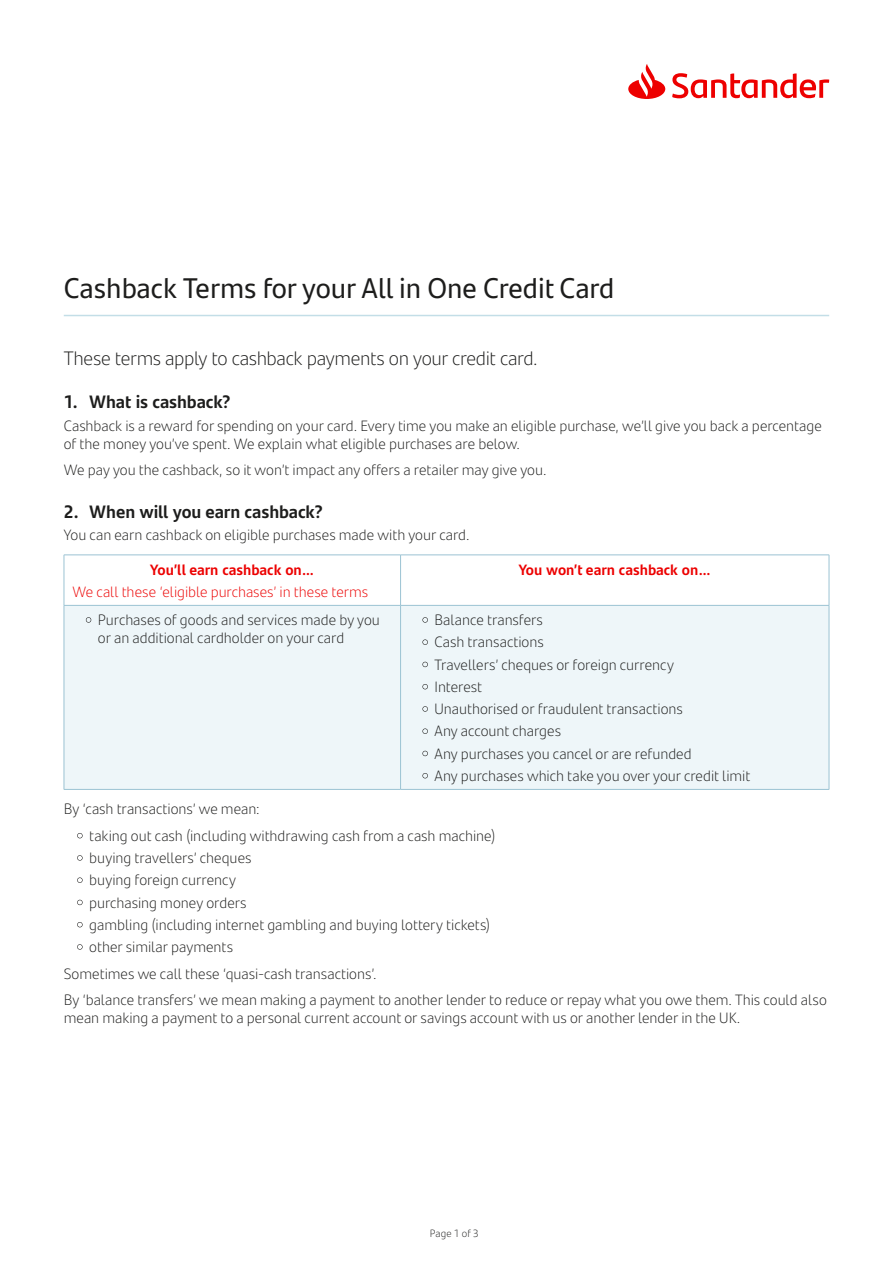
<style>
.page{position:relative;width:893px;height:1263px;background:#fff}
.page>*{position:absolute;margin:0;border:0;box-sizing:border-box;transform-origin:0 0}
.Header_H2{font:28.5px "Santander Text";color:#1d1d1c}
.Header_H4{font:300 19.5px "Santander Text";letter-spacing:-.02em;color:#1d1d1c}
.Subheading_A{font:700 18px "Santander Text";letter-spacing:-.005em;color:#1d1d1c}
.Body_copy{font:300 15px/18px "Santander Text";color:#1d1d1c}
.Table_Header{font:700 15px "Santander Text";color:#ec0000}
.Body_copy-2{font:300 15px "Santander Text";color:#ec0000}
.Page_numbers{font:300 10.5px "Santander Text";letter-spacing:.005em;color:#1d1d1c}
</style>
<div class="page">
<hr style="left:64px;top:315px;width:765px;height:1px;background:#c3dee7">
<div style="left:65px;top:606px;width:764px;height:183px;background:#eef6f9"></div>
<hr style="left:64px;top:555px;width:337px;height:1px;background:#9bc3d3">
<hr style="left:64px;top:555px;width:1px;height:50px;background:#9bc3d3">
<hr style="left:401px;top:555px;width:428px;height:1px;background:#9bc3d3">
<hr style="left:400px;top:555px;width:1px;height:50px;background:#9bc3d3">
<hr style="left:829px;top:555px;width:1px;height:50px;background:#9bc3d3">
<hr style="left:64px;top:605px;width:337px;height:1px;background:#9bc3d3">
<hr style="left:64px;top:605px;width:1px;height:184px;background:#9bc3d3">
<hr style="left:401px;top:605px;width:428px;height:1px;background:#9bc3d3">
<hr style="left:400px;top:605px;width:1px;height:184px;background:#9bc3d3">
<hr style="left:829px;top:605px;width:1px;height:184px;background:#9bc3d3">
<hr style="left:64px;top:789px;width:337px;height:1px;background:#9bc3d3">
<hr style="left:401px;top:789px;width:428px;height:1px;background:#9bc3d3">
<svg style="left:86px;top:617px;width:5px;height:6px"></svg>
<svg style="left:422px;top:617px;width:6px;height:6px"></svg>
<svg style="left:422px;top:639px;width:6px;height:6px"></svg>
<svg style="left:422px;top:662px;width:6px;height:5px"></svg>
<svg style="left:422px;top:684px;width:6px;height:5px"></svg>
<svg style="left:422px;top:706px;width:6px;height:6px"></svg>
<svg style="left:422px;top:728px;width:6px;height:6px"></svg>
<svg style="left:422px;top:751px;width:6px;height:5px"></svg>
<svg style="left:422px;top:773px;width:6px;height:5px"></svg>
<svg style="left:77px;top:833px;width:6px;height:5px"></svg>
<svg style="left:77px;top:855px;width:6px;height:6px"></svg>
<svg style="left:77px;top:877px;width:6px;height:6px"></svg>
<svg style="left:77px;top:900px;width:6px;height:5px"></svg>
<svg style="left:77px;top:922px;width:6px;height:5px"></svg>
<svg style="left:77px;top:944px;width:6px;height:6px"></svg>
<svg style="left:628px;top:64px;width:201px;height:35px"></svg>
<p class="Header_H2" style="left:64px;top:266px;width:552px">Cashback Terms for your All in One Credit Card</p>
<p class="Header_H4" style="left:64px;top:344px;width:475px">These terms apply to cashback payments on your credit card.</p>
<p class="Subheading_A" style="left:64px;top:388px;width:168px">1. What is cashback?</p>
<p class="Body_copy" style="left:64px;top:416px;width:760px">Cashback is a reward for spending on your card. Every time you make an eligible purchase, we’ll give you back a percentage of the money you’ve spent. We explain what eligible purchases are below.</p>
<p class="Body_copy" style="left:64px;top:460px;width:484px">We pay you the cashback, so it won’t impact any offers a retailer may give you.</p>
<p class="Subheading_A" style="left:64px;top:497px;width:260px">2. When will you earn cashback?</p>
<p class="Body_copy" style="left:64px;top:525px;width:407px">You can earn cashback on eligible purchases made with your card.</p>
<p class="Table_Header" style="left:150px;top:558px;width:165px">You’ll earn cashback on…</p>
<p class="Body_copy-2" style="left:72px;top:580px;width:297px">We call these ‘eligible purchases’ in these terms</p>
<p class="Table_Header" style="left:519px;top:558px;width:193px">You won’t earn cashback on…</p>
<p class="Body_copy" style="left:98px;top:610px;width:284px">Purchases of goods and services made by you or an additional cardholder on your card</p>
<p class="Body_copy" style="left:435px;top:610px;width:110px">Balance transfers</p>
<p class="Body_copy" style="left:435px;top:632px;width:111px">Cash transactions</p>
<p class="Body_copy" style="left:435px;top:655px;width:241px">Travellers’ cheques or foreign currency</p>
<p class="Body_copy" style="left:435px;top:677px;width:49px">Interest</p>
<p class="Body_copy" style="left:435px;top:699px;width:250px">Unauthorised or fraudulent transactions</p>
<p class="Body_copy" style="left:435px;top:721px;width:128px">Any account charges</p>
<p class="Body_copy" style="left:435px;top:744px;width:259px">Any purchases you cancel or are refunded</p>
<p class="Body_copy" style="left:435px;top:766px;width:317px">Any purchases which take you over your credit limit</p>
<p class="Body_copy" style="left:64px;top:799px;width:197px">By ‘cash transactions’ we mean:</p>
<p class="Body_copy" style="left:89px;top:826px;width:408px">taking out cash (including withdrawing cash from a cash machine)</p>
<p class="Body_copy" style="left:89px;top:848px;width:164px">buying travellers’ cheques</p>
<p class="Body_copy" style="left:89px;top:870px;width:148px">buying foreign currency</p>
<p class="Body_copy" style="left:89px;top:893px;width:159px">purchasing money orders</p>
<p class="Body_copy" style="left:89px;top:915px;width:403px">gambling (including internet gambling and buying lottery tickets)</p>
<p class="Body_copy" style="left:89px;top:937px;width:145px">other similar payments</p>
<p class="Body_copy" style="left:64px;top:964px;width:314px">Sometimes we call these ‘quasi-cash transactions’.</p>
<p class="Body_copy" style="left:64px;top:990px;width:764px">By ‘balance transfers’ we mean making a payment to another lender to reduce or repay what you owe them. This could also mean making a payment to a personal current account or savings account with us or another lender in the UK.</p>
<p class="Page_numbers" style="left:430px;top:1226px;width:50px">Page 1 of 3</p>
</div>
